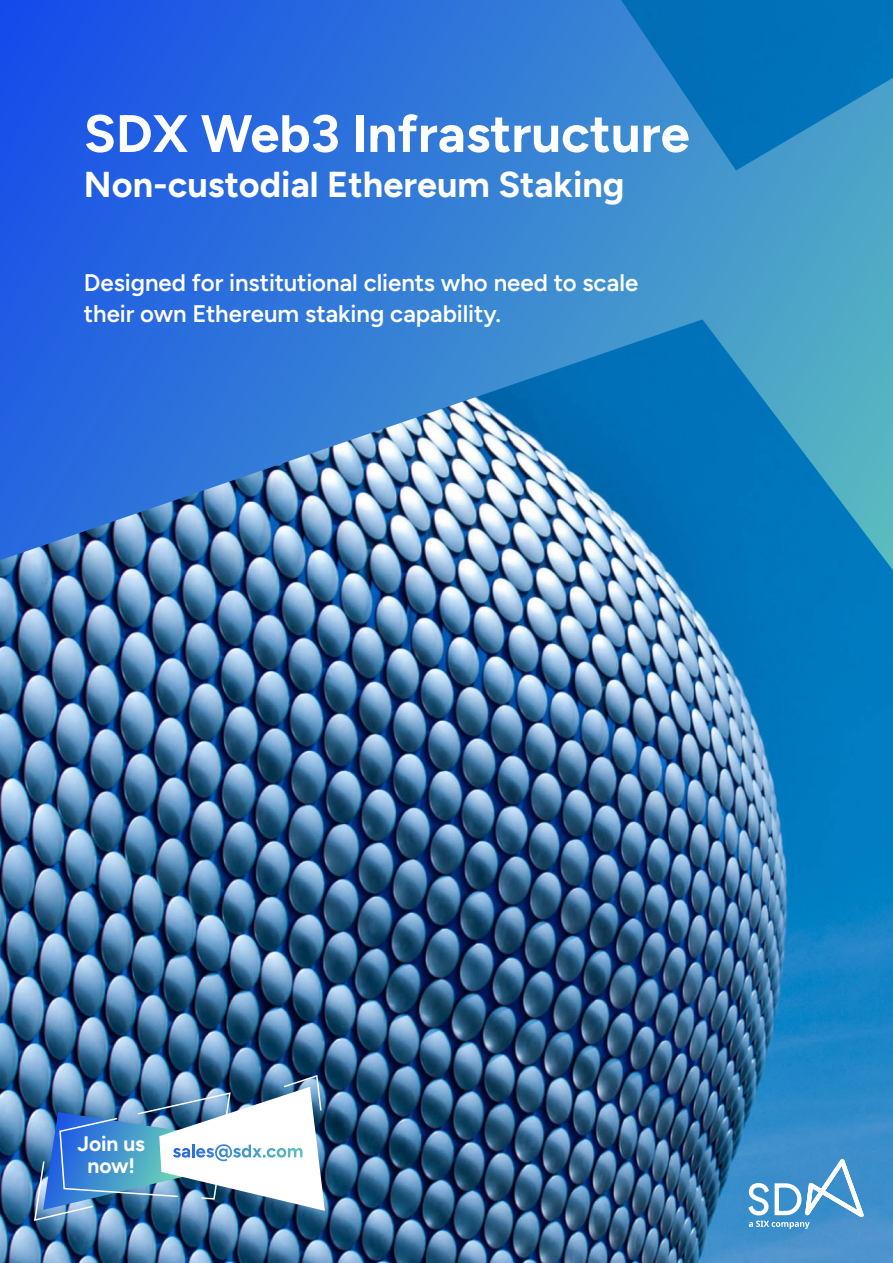
<style>
.page{position:relative;width:893px;height:1263px;background:#fff}
.page>*{position:absolute;margin:0;border:0;box-sizing:border-box;transform-origin:0 0}
.t1{font:700 52.5px "Figtree";color:#fff}
.t2{font:700 36px "Figtree";color:#fff}
.t3{font:600 24px/31.5px "Figtree";color:#fff}
.t4{font:700 21px/22.5px "Figtree";letter-spacing:-.005em;color:#fff;text-align:center}
</style>
<div class="page">
<img style="left:0;top:570px;width:893px;height:693px">
<svg style="left:0;top:0;width:893px;height:570px;background:#347ecf"></svg>
<svg style="left:748px;top:1159px;width:116px;height:70px"></svg>
<img style="left:33px;top:1074px;width:292px;height:148px">
<svg style="left:170px;top:1143px;width:137px;height:22px"></svg>
<h1 class="t1" style="left:84px;top:102px;width:607px">SDX Web3 Infrastructure</h1>
<h2 class="t2" style="left:84px;top:163px;width:542px">Non-custodial Ethereum Staking</h2>
<p class="t3" style="left:84px;top:266px;width:556px">Designed for institutional clients who need to scale their own Ethereum staking capability.</p>
<p class="t4" style="left:78px;top:1132px;width:69px">Join us now!</p>
</div>
